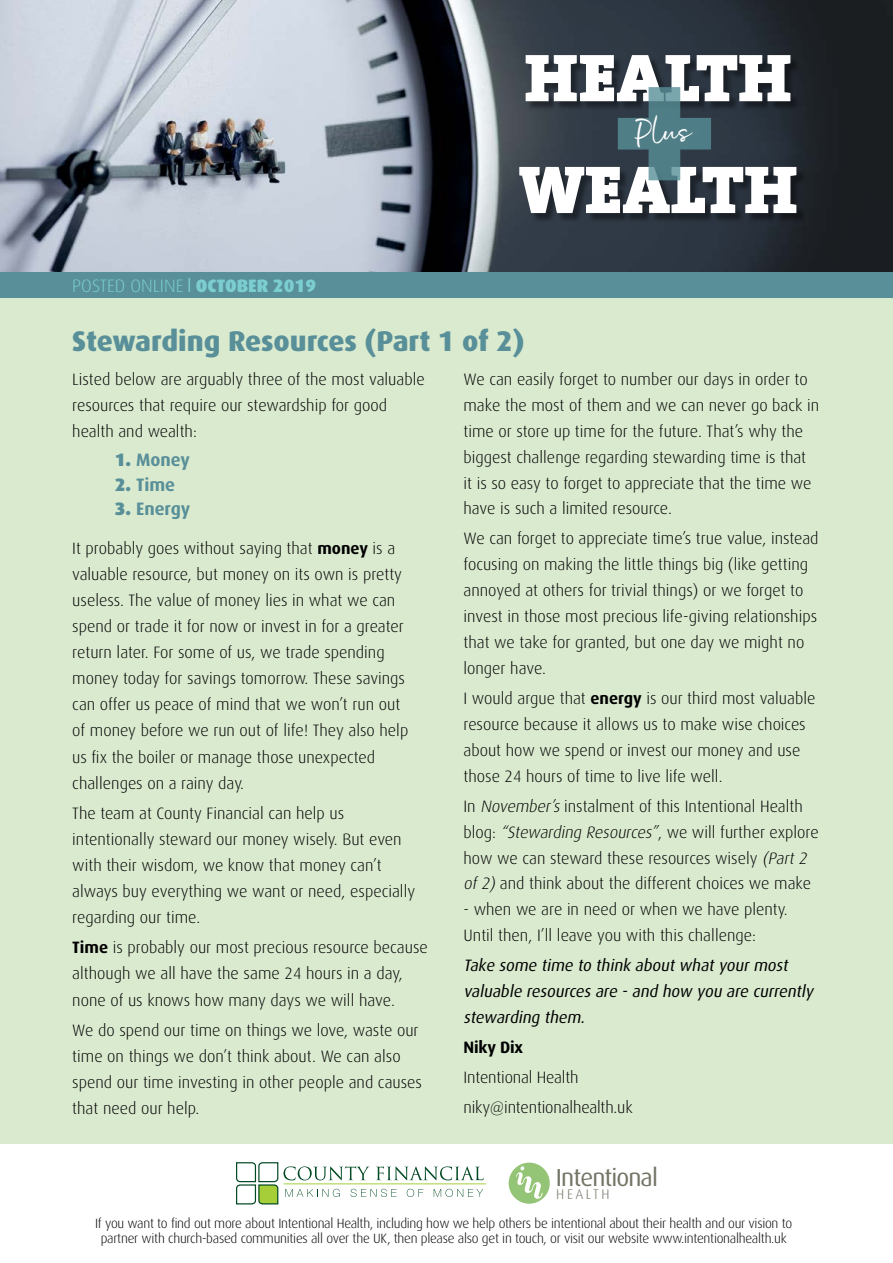
<style>
.page{position:relative;width:893px;height:1263px;background:#fff}
.page>*{position:absolute;margin:0;border:0;box-sizing:border-box;transform-origin:0 0}
.t1{font:900 68.4px/111.8px "The Serif";color:#fff}
.t2{font:800 28.5px "Dax";color:#588f98}
.t3{font:25.95px "Echo Soul";color:#fff}
.t4{font:24.6px "Dax";letter-spacing:-.04em;color:#747466}
.t5{font:300 18px "Dax";color:#7bcdd0}
.t6{font:700 18px "Dax";color:#588f98}
.t7{font:300 16.5px/26.1px "Dax";color:#000}
.t8{font:italic 16.5px/25.8px "Dax";color:#000}
.t9{font:700 16.5px "Dax";letter-spacing:-.01em;color:#000}
.t10{font:300 13.95px "Dax";letter-spacing:.185em;color:#747466}
.t11{font:300 13.5px/15px "Dax";letter-spacing:-.02em;color:#000;text-align:center}
.s1{font-weight:700}
.s2{font-weight:900}
.s3{font-style:italic}
</style>
<div class="page">
<img style="left:0;top:0;width:893px;height:272px">
<div style="left:0;top:298px;width:893px;height:846px;background:#daeacf"></div>
<div style="left:0;top:272px;width:893px;height:26px;background:#588f98"></div>
<svg style="left:236px;top:1162px;width:248px;height:42px"></svg>
<hr style="left:284px;top:1183px;width:202px;height:1px;background:#a6ce39">
<div style="left:509px;top:1162px;width:41px;height:42px;background:#94c475;border-radius:50%"></div>
<svg style="left:516px;top:1166px;width:27px;height:33px"></svg>
<div style="left:521px;top:56px;width:285px;height:167px;background:#000;opacity:.4"></div>
<svg style="left:618px;top:87px;width:93px;height:93px;background:#3e5c66"></svg>
<p class="t5" style="left:72px;top:276px;width:245px">POSTED ONLINE <span class="s1">l</span> <span class="s2">OCTOBER 2019</span></p>
<h1 class="t1" style="left:519px;top:21px;width:280px">HEALTH<br>WEALTH</h1>
<h3 class="t3" style="left:635px;top:115px;width:58px">Plus</h3>
<h2 class="t2" style="left:72px;top:325px;width:454px">Stewarding Resources (Part 1 of 2)</h2>
<p class="t7" style="left:72px;top:367px;width:354px">Listed below are arguably three of the most valuable resources that require our stewardship for good health and wealth:</p>
<p class="t6" style="left:115px;top:450px;width:77px"><span class="s2">1.</span> Money</p>
<p class="t6" style="left:115px;top:474px;width:62px"><span class="s2">2.</span> Time</p>
<p class="t6" style="left:115px;top:499px;width:77px"><span class="s2">3.</span> Energy</p>
<p class="t7" style="left:72px;top:535px;width:338px">It probably goes without saying that <span class="s1">money</span> is a valuable resource, but money on its own is pretty useless. The value of money lies in what we can spend or trade it for now or invest in for a greater return later. For some of us, we trade spending money today for savings tomorrow. These savings can offer us peace of mind that we won’t run out of money before we run out of life! They also help us fix the boiler or manage those unexpected challenges on a rainy day.</p>
<p class="t7" style="left:72px;top:800px;width:344px">The team at County Financial can help us intentionally steward our money wisely. But even with their wisdom, we know that money can’t always buy everything we want or need, especially regarding our time.</p>
<p class="t7" style="left:72px;top:935px;width:357px"><span class="s1">Time</span> is probably our most precious resource because although we all have the same 24 hours in a day, none of us knows how many days we will have.</p>
<p class="t7" style="left:72px;top:1017px;width:351px">We do spend our time on things we love, waste our time on things we don’t think about. We can also spend our time investing in other people and causes that need our help.</p>
<p class="t7" style="left:463px;top:367px;width:357px">We can easily forget to number our days in order to make the most of them and we can never go back in time or store up time for the future. That’s why the biggest challenge regarding stewarding time is that<br>it is so easy to forget to appreciate that the time we have is such a limited resource.</p>
<p class="t7" style="left:463px;top:526px;width:357px">We can forget to appreciate time’s true value, instead focusing on making the little things big (like getting annoyed at others for trivial things) or we forget to invest in those most precious life-giving relationships that we take for granted, but one day we might no longer have.</p>
<p class="t7" style="left:463px;top:685px;width:353px">I would argue that <span class="s1">energy</span> is our third most valuable resource because it allows us to make wise choices about how we spend or invest our money and use those 24 hours of time to live life well.</p>
<p class="t7" style="left:463px;top:793px;width:357px">In <span class="s3">November’s</span> instalment of this Intentional Health blog: <span class="s3">“Stewarding Resources”</span>, we will further explore how we can steward these resources wisely <span class="s3">(Part 2 of 2)</span> and think about the different choices we make</p>
<p class="t7" style="left:463px;top:897px;width:326px">- when we are in need or when we have plenty.<br>Until then, I’ll leave you with this challenge:</p>
<p class="t8" style="left:463px;top:953px;width:354px">Take some time to think about what your most valuable resources are - and how you are currently stewarding them.</p>
<p class="t9" style="left:463px;top:1038px;width:61px">Niky Dix</p>
<p class="t7" style="left:463px;top:1063px;width:171px;line-height:30.2px">Intentional Health niky@intentionalhealth.uk</p>
<h3 class="t4" style="left:556px;top:1164px;width:104px">Intentional</h3>
<p class="t10" style="left:556px;top:1187px;width:55px">HEALTH</p>
<p class="t11" style="left:95px;top:1216px;width:699px">If you want to find out more about Intentional Health, including how we help others be intentional about their health and our vision to partner with church-based communities all over the UK, then please also get in touch, or visit our website www.intentionalhealth.uk</p>
</div>
